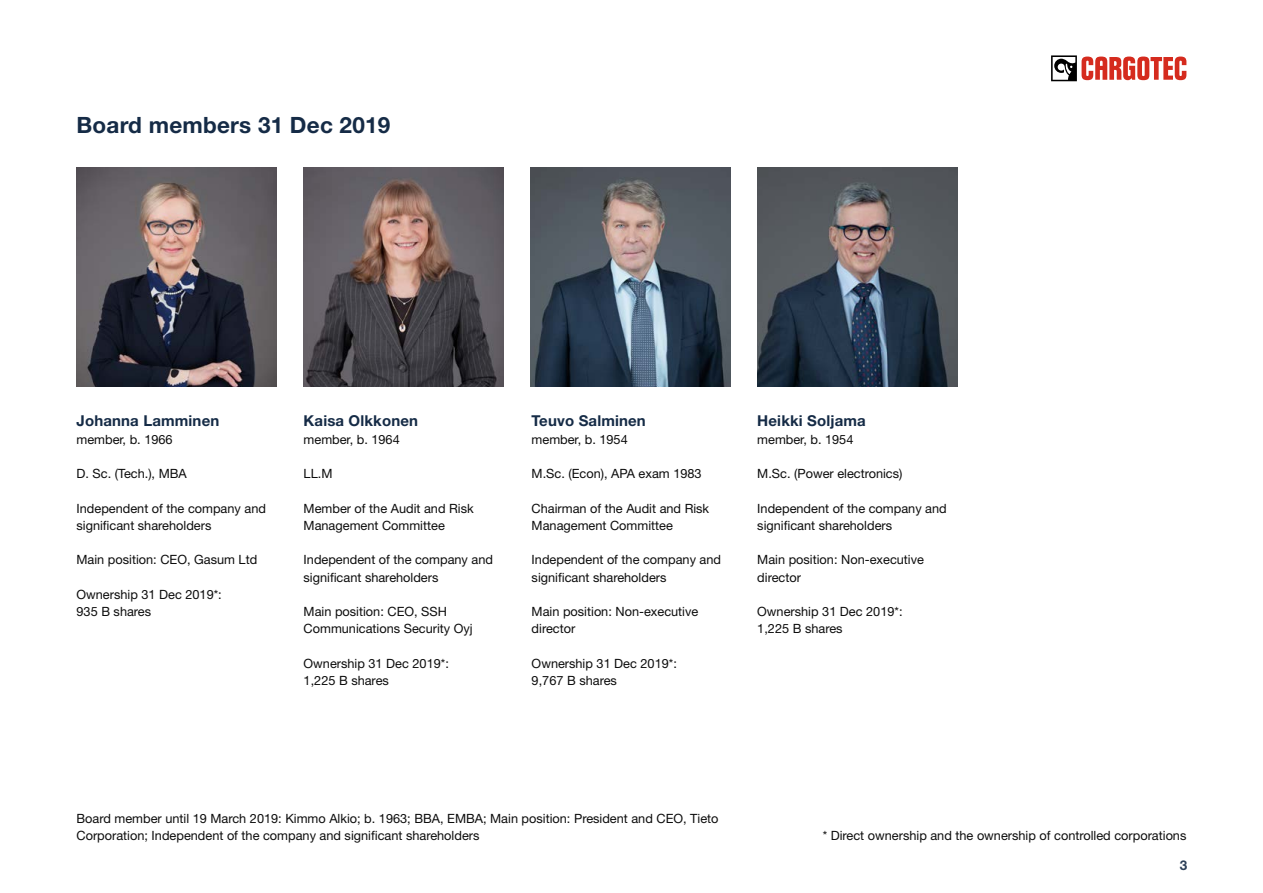
<style>
.page{position:relative;width:1263px;height:893px;background:#fff}
.page>*{position:absolute;margin:0;border:0;box-sizing:border-box;transform-origin:0 0}
.t1{font:700 22.5px "Helvetica Neue LT Std";letter-spacing:.01em;color:#152b46}
.t2{font:700 15px "Helvetica Neue LT Std";letter-spacing:.01em;color:#152b46}
.t3{font:700 13.5px "Helvetica Neue LT Std";color:#2c4058}
.t4{font:12.75px/17.2px "Helvetica Neue LT Std";color:#0d0d0d}
</style>
<div class="page">
<svg style="left:1051px;top:55px;width:135px;height:26px"></svg>
<img style="left:77px;top:167px;width:199px;height:219px">
<img style="left:304px;top:167px;width:199px;height:219px">
<img style="left:531px;top:167px;width:199px;height:219px">
<img style="left:758px;top:167px;width:199px;height:219px">
<h1 class="t1" style="left:77px;top:111px;width:315px">Board members 31 Dec 2019</h1>
<p class="t2" style="left:77px;top:412px;width:144px">Johanna Lamminen</p>
<p class="t4" style="left:77px;top:430px;width:98px">member, b. 1966</p>
<p class="t4" style="left:77px;top:465px;width:112px">D. Sc. (Tech.), MBA</p>
<p class="t4" style="left:77px;top:499px;width:191px">Independent of the company and significant shareholders</p>
<p class="t4" style="left:77px;top:551px;width:182px">Main position: CEO, Gasum Ltd</p>
<p class="t4" style="left:77px;top:585px;width:147px">Ownership 31 Dec 2019*:<br>935 B shares</p>
<p class="t2" style="left:304px;top:412px;width:116px">Kaisa Olkkonen</p>
<p class="t4" style="left:304px;top:430px;width:98px">member, b. 1964</p>
<p class="t4" style="left:304px;top:465px;width:30px">LL.M</p>
<p class="t4" style="left:304px;top:499px;width:172px">Member of the Audit and Risk<br>Management Committee</p>
<p class="t4" style="left:304px;top:551px;width:191px">Independent of the company and significant shareholders</p>
<p class="t4" style="left:304px;top:603px;width:171px">Main position: CEO, SSH<br>Communications Security Oyj</p>
<p class="t4" style="left:304px;top:654px;width:147px">Ownership 31 Dec 2019*:<br>1,225 B shares</p>
<p class="t2" style="left:532px;top:412px;width:116px">Teuvo Salminen</p>
<p class="t4" style="left:532px;top:430px;width:98px">member, b. 1954</p>
<p class="t4" style="left:532px;top:465px;width:172px">M.Sc. (Econ), APA exam 1983</p>
<p class="t4" style="left:532px;top:499px;width:179px">Chairman of the Audit and Risk<br>Management Committee</p>
<p class="t4" style="left:532px;top:551px;width:191px">Independent of the company and significant shareholders</p>
<p class="t4" style="left:532px;top:603px;width:168px">Main position: Non-executive director</p>
<p class="t4" style="left:532px;top:654px;width:147px">Ownership 31 Dec 2019*:<br>9,767 B shares</p>
<p class="t2" style="left:757px;top:412px;width:110px">Heikki Soljama</p>
<p class="t4" style="left:757px;top:430px;width:98px">member, b. 1954</p>
<p class="t4" style="left:757px;top:465px;width:147px">M.Sc. (Power electronics)</p>
<p class="t4" style="left:757px;top:499px;width:191px">Independent of the company and significant shareholders</p>
<p class="t4" style="left:757px;top:551px;width:168px">Main position: Non-executive director</p>
<p class="t4" style="left:757px;top:603px;width:147px">Ownership 31 Dec 2019*:<br>1,225 B shares</p>
<p class="t4" style="left:77px;top:810px;width:643px">Board member until 19 March 2019: Kimmo Alkio; b. 1963; BBA, EMBA; Main position: President and CEO, Tieto<br>Corporation; Independent of the company and significant shareholders</p>
<p class="t4" style="left:823px;top:827px;width:365px">* Direct ownership and the ownership of controlled corporations</p>
<p class="t3" style="left:1180px;top:856px;width:9px">3</p>
</div>
